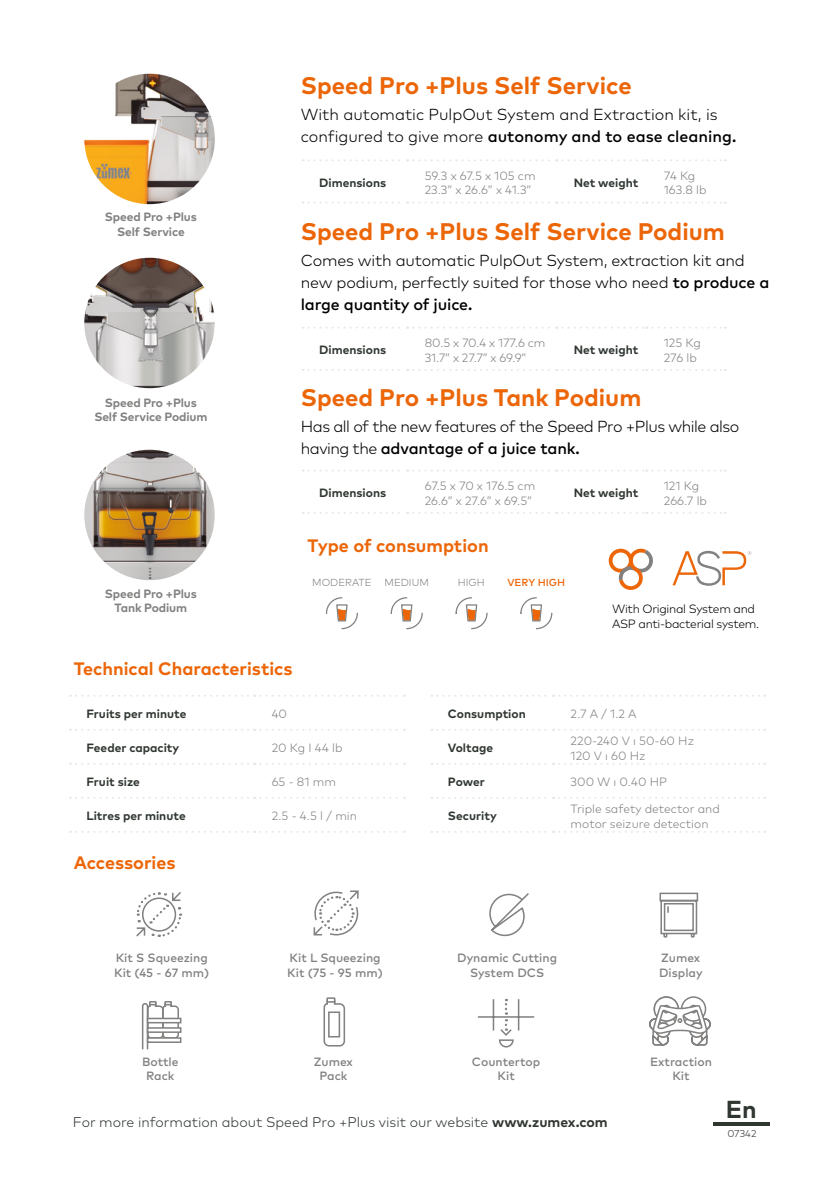
<style>
.page{position:relative;width:840px;height:1191px;background:#fff}
.page>*{position:absolute;margin:0;border:0;box-sizing:border-box;transform-origin:0 0}
.t1{font:700 24.6px "Mark Pro";color:#303731}
.t2{font:700 24px "Mark Pro";color:#ec6608}
.t3{font:700 18px "Mark Pro";color:#ec6608}
.t4{font:300 16px/22px "Mark Pro";letter-spacing:-.01em;color:#000}
.t5{font:300 16px/22px "Mark Pro";letter-spacing:-.03em;color:#000}
.t6{font:300 14px "Mark Pro";color:#303731}
.t7{font:300 12px/14.4px "Mark Pro";color:#828180}
.t8{font:700 12px "Mark Pro";color:#303731}
.t9{font:500 12px/14.4px "Mark Pro";color:#828180;text-align:center}
.t10{font:700 12px/14.4px "Mark Pro";letter-spacing:-.01em;color:#828180;text-align:center}
.t11{font:300 12px/14.4px "Mark Pro";letter-spacing:-.025em;color:#000}
.t12{font:300 10.2px "Mark Pro";color:#828180}
.t13{font:500 10.2px "Mark Pro";color:#ec6608}
.t14{font:300 10px "Mark Pro";color:#303731}
.s1{font-weight:500}
.s2{font-weight:700}
</style>
<div class="page">
<hr style="left:713px;top:1122px;width:56px;height:4px;background:#303731">
<svg style="left:70px;top:694px;width:335px;height:2px"></svg>
<svg style="left:70px;top:729px;width:335px;height:1px"></svg>
<svg style="left:70px;top:763px;width:335px;height:1px"></svg>
<svg style="left:70px;top:797px;width:335px;height:2px"></svg>
<svg style="left:70px;top:831px;width:335px;height:2px"></svg>
<svg style="left:431px;top:694px;width:333px;height:2px"></svg>
<svg style="left:431px;top:729px;width:333px;height:1px"></svg>
<svg style="left:431px;top:763px;width:333px;height:1px"></svg>
<svg style="left:431px;top:797px;width:333px;height:2px"></svg>
<svg style="left:431px;top:831px;width:333px;height:2px"></svg>
<img style="left:84px;top:74px;width:131px;height:130px;border-radius:65px">
<img style="left:84px;top:258px;width:131px;height:130px;border-radius:65px">
<img style="left:84px;top:450px;width:131px;height:130px;border-radius:65px">
<svg style="left:141px;top:1001px;width:41px;height:49px"></svg>
<svg style="left:136px;top:892px;width:46px;height:45px"></svg>
<svg style="left:313px;top:890px;width:46px;height:46px"></svg>
<svg style="left:489px;top:893px;width:40px;height:44px"></svg>
<svg style="left:659px;top:892px;width:39px;height:46px"></svg>
<svg style="left:323px;top:997px;width:22px;height:50px"></svg>
<div style="left:328px;top:1011px;width:12px;height:26px;border:2px solid #828180"></div>
<hr style="left:517px;top:999px;width:2px;height:31px;background:#828180">
<hr style="left:492px;top:999px;width:2px;height:31px;background:#828180">
<hr style="left:477px;top:1016px;width:57px;height:1px;background:#828180">
<svg style="left:498px;top:999px;width:16px;height:49px"></svg>
<svg style="left:681px;top:997px;width:24px;height:24px"></svg>
<div style="left:680px;top:996px;width:26px;height:25px;border:2px solid #828180;border-radius:50%"></div>
<svg style="left:654px;top:997px;width:23px;height:24px"></svg>
<div style="left:653px;top:996px;width:25px;height:25px;border:2px solid #828180;border-radius:50%"></div>
<svg style="left:649px;top:1004px;width:62px;height:42px"></svg>
<svg style="left:672px;top:551px;width:78px;height:35px"></svg>
<svg style="left:608px;top:549px;width:44px;height:41px"></svg>
<svg style="left:302px;top:159px;width:423px;height:2px"></svg>
<svg style="left:302px;top:202px;width:423px;height:2px"></svg>
<svg style="left:302px;top:327px;width:423px;height:2px"></svg>
<svg style="left:302px;top:369px;width:423px;height:2px"></svg>
<svg style="left:302px;top:469px;width:423px;height:2px"></svg>
<svg style="left:302px;top:512px;width:423px;height:2px"></svg>
<div style="left:326px;top:597px;width:32px;height:32px;border:1px dashed #828180;border-radius:50%"></div>
<svg style="left:336px;top:604px;width:12px;height:18px"></svg>
<div style="left:390px;top:597px;width:32px;height:32px;border:1px dashed #828180;border-radius:50%"></div>
<svg style="left:401px;top:604px;width:12px;height:18px"></svg>
<div style="left:455px;top:597px;width:32px;height:32px;border:1px dashed #828180;border-radius:50%"></div>
<svg style="left:465px;top:604px;width:13px;height:18px"></svg>
<div style="left:520px;top:597px;width:32px;height:32px;border:1px dashed #828180;border-radius:50%"></div>
<svg style="left:530px;top:604px;width:12px;height:18px"></svg>
<h2 class="t2" style="left:300px;top:67px;width:332px">Speed Pro +Plus Self Service</h2>
<h3 class="t4" style="left:300px;top:102px;width:437px">With automatic PulpOut System and Extraction kit, is configured to give more <span class="s1">autonomy and to ease cleaning.</span></h3>
<p class="t10" style="left:105px;top:209px;width:93px">Speed Pro +Plus<br>Self Service</p>
<p class="t10" style="left:94px;top:394px;width:115px">Speed Pro +Plus<br>Self Service Podium</p>
<p class="t10" style="left:105px;top:585px;width:93px">Speed Pro +Plus<br>Tank Podium</p>
<p class="t8" style="left:319px;top:174px;width:68px">Dimensions</p>
<p class="t7" style="left:424px;top:167px;width:112px">59.3 x 67.5 x 105 cm<br>23.3” x 26.6” x 41.3”</p>
<p class="t8" style="left:573px;top:174px;width:66px">Net weight</p>
<p class="t7" style="left:663px;top:167px;width:44px">74 Kg<br>163.8 lb</p>
<h2 class="t2" style="left:300px;top:213px;width:425px">Speed Pro +Plus Self Service Podium</h2>
<h3 class="t4" style="left:300px;top:248px;width:470px">Comes with automatic PulpOut System, extraction kit and new podium, perfectly suited for those who need <span class="s1">to produce a large quantity of juice.</span></h3>
<p class="t8" style="left:319px;top:341px;width:68px">Dimensions</p>
<p class="t7" style="left:424px;top:335px;width:122px">80.5 x 70.4 x 177.6 cm<br>31.7” x 27.7” x 69.9”</p>
<p class="t8" style="left:573px;top:341px;width:66px">Net weight</p>
<p class="t7" style="left:663px;top:335px;width:39px">125 Kg<br>276 lb</p>
<h2 class="t2" style="left:300px;top:379px;width:342px">Speed Pro +Plus Tank Podium</h2>
<h3 class="t5" style="left:300px;top:414px;width:440px">Has all of the new features of the Speed Pro +Plus while also having the <span class="s1">advantage of a juice tank.</span></h3>
<p class="t8" style="left:319px;top:484px;width:68px">Dimensions</p>
<p class="t7" style="left:424px;top:478px;width:112px">67.5 x 70 x 176.5 cm<br>26.6” x 27.6” x 69.5”</p>
<p class="t8" style="left:573px;top:484px;width:66px">Net weight</p>
<p class="t7" style="left:663px;top:478px;width:45px">121 Kg<br>266.7 lb</p>
<h3 class="t3" style="left:307px;top:531px;width:182px">Type of consumption</h3>
<p class="t12" style="left:312px;top:575px;width:61px">MODERATE</p>
<p class="t12" style="left:384px;top:575px;width:46px">MEDIUM</p>
<p class="t12" style="left:457px;top:575px;width:28px">HIGH</p>
<p class="t13" style="left:507px;top:574px;width:59px">VERY HIGH</p>
<p class="t11" style="left:611px;top:601px;width:149px">With Original System and<br>ASP anti-bacterial system.</p>
<h3 class="t3" style="left:74px;top:655px;width:220px">Technical Characteristics</h3>
<p class="t8" style="left:86px;top:705px;width:102px">Fruits per minute</p>
<p class="t7" style="left:271px;top:706px;width:17px">40</p>
<p class="t8" style="left:86px;top:739px;width:94px">Feeder capacity</p>
<p class="t7" style="left:271px;top:740px;width:72px">20 Kg I 44 lb</p>
<p class="t8" style="left:86px;top:773px;width:55px">Fruit size</p>
<p class="t7" style="left:271px;top:774px;width:66px">65 - 81 mm</p>
<p class="t8" style="left:86px;top:807px;width:101px">Litres per minute</p>
<p class="t7" style="left:271px;top:808px;width:87px">2.5 - 4.5 l / min</p>
<h3 class="t3" style="left:74px;top:849px;width:103px">Accessories</h3>
<p class="t8" style="left:447px;top:705px;width:79px">Consumption</p>
<p class="t7" style="left:570px;top:706px;width:67px">2.7 A / 1.2 A</p>
<p class="t8" style="left:447px;top:739px;width:47px">Voltage</p>
<p class="t7" style="left:570px;top:733px;width:125px">220-240 V ı 50-60 Hz<br>120 V ı 60 Hz</p>
<p class="t8" style="left:447px;top:773px;width:38px">Power</p>
<p class="t7" style="left:570px;top:774px;width:98px">300 W ı 0.40 HP</p>
<p class="t8" style="left:447px;top:807px;width:50px">Security</p>
<p class="t7" style="left:570px;top:801px;width:151px">Triple safety detector and motor seizure detection</p>
<p class="t9" style="left:114px;top:950px;width:97px;text-align:left">Kit S Squeezing<br>Kit (45 - 67 mm)</p>
<p class="t9" style="left:658px;top:950px;width:45px;text-align:left">Zumex<br>Display</p>
<p class="t9" style="left:287px;top:950px;width:97px;text-align:left">Kit L Squeezing<br>Kit (75 - 95 mm)</p>
<p class="t9" style="left:457px;top:950px;width:101px">Dynamic Cutting<br>System DCS</p>
<p class="t9" style="left:142px;top:1053px;width:38px">Bottle<br>Rack</p>
<p class="t9" style="left:314px;top:1053px;width:40px">Zumex<br>Pack</p>
<p class="t9" style="left:471px;top:1053px;width:70px">Countertop<br>Kit</p>
<p class="t9" style="left:649px;top:1053px;width:63px">Extraction<br>Kit</p>
<p class="t6" style="left:73px;top:1112px;width:536px">For more information about Speed Pro +Plus visit our website <span class="s2">www.zumex.com</span></p>
<h1 class="t1" style="left:725px;top:1090px;width:32px">En</h1>
<p class="t14" style="left:727px;top:1126px;width:31px">07342</p>
</div>
